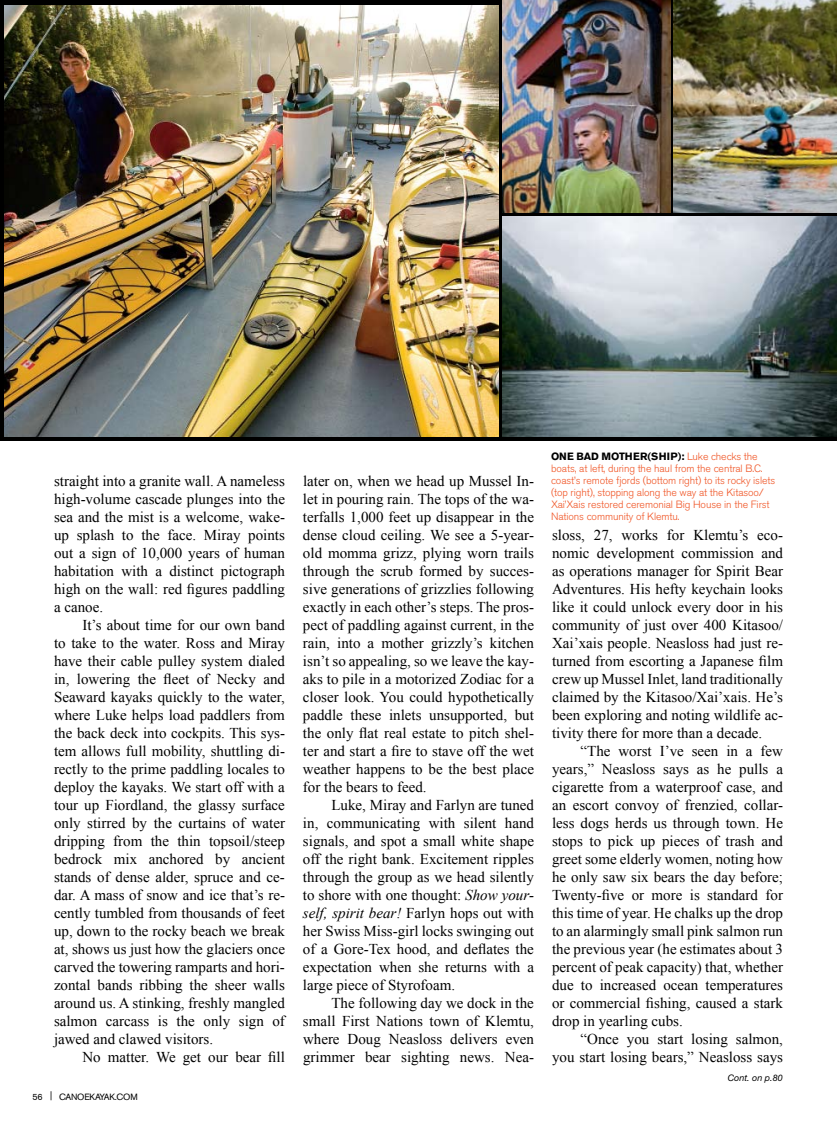
<style>
.page{position:relative;width:837px;height:1134px;background:#fff}
.page>*{position:absolute;margin:0;border:0;box-sizing:border-box;transform-origin:0 0}
.t1{font:15px/18px "Times New Roman";color:#000}
.t2{font:300 10.5px/12px "Akzidenz Grotesk BE";letter-spacing:-.01em;color:#f05323}
.t3{font:9px "Akzidenz Grotesk BE";letter-spacing:-.025em;color:#000}
.t4{font:italic 9px "Helvetica Neue";color:#000}
.s1{font-style:italic}
.s2{font-weight:700;color:#000}
</style>
<div class="page">
<svg style="left:0;top:0;width:837px;height:440px;fill:#000"></svg>
<img style="left:4px;top:5px;width:495px;height:432px">
<img style="left:674px;top:0;width:163px;height:212px">
<img style="left:503px;top:0;width:167px;height:212px">
<img style="left:503px;top:216px;width:334px;height:220px">
<p class="t1" style="left:54px;top:472px;width:233px">straight into a granite wall. A nameless high-volume cascade plunges into the sea and the mist is a welcome, wake&shy;up splash to the face. Miray points out a sign of 10,000 years of human habitation with a distinct pictograph high on the wall: red figures paddling a canoe.<br>It’s about time for our own band to take to the water. Ross and Miray have their cable pulley system dialed in, lowering the fleet of Necky and Seaward kayaks quickly to the water, where Luke helps load paddlers from the back deck into cockpits. This sys&shy;tem allows full mobility, shuttling di&shy;rectly to the prime paddling locales to deploy the kayaks. We start off with a tour up Fiordland, the glassy surface only stirred by the curtains of water dripping from the thin topsoil/steep bedrock mix anchored by ancient stands of dense alder, spruce and ce&shy;dar. A mass of snow and ice that’s re&shy;cently tumbled from thousands of feet up, down to the rocky beach we break at, shows us just how the glaciers once carved the towering ramparts and hori&shy;zontal bands ribbing the sheer walls around us. A stinking, freshly mangled salmon carcass is the only sign of jawed and clawed visitors.</p>
<p class="t1" style="left:82px;top:1048px;width:204px">No matter. We get our bear fill</p>
<p class="t3" style="left:32px;top:1091px;width:107px">56 | CANOEKAYAK.COM</p>
<p class="t1" style="left:303px;top:472px;width:233px">later on, when we head up Mussel In&shy;let in pouring rain. The tops of the wa&shy;terfalls 1,000 feet up disappear in the dense cloud ceiling. We see a 5-year&shy;old momma grizz, plying worn trails through the scrub formed by succes&shy;sive generations of grizzlies following exactly in each other’s steps. The pros&shy;pect of paddling against current, in the rain, into a mother grizzly’s kitchen isn’t so appealing, so we leave the kay&shy;aks to pile in a motorized Zodiac for a closer look. You could hypothetically paddle these inlets unsupported, but the only flat real estate to pitch shel&shy;ter and start a fire to stave off the wet weather happens to be the best place for the bears to feed.<br>L</p>
<p class="t1" style="left:303px;top:796px;width:233px;text-indent:38px">uke, Miray and Farlyn are tuned in, communicating with silent hand signals, and spot a small white shape off the right bank. Excitement ripples through the group as we head silently to shore with one thought: <span class="s1">Show your&shy;self, spirit bear!</span> Farlyn hops out with her Swiss Miss-girl locks swinging out of a Gore-Tex hood, and deflates the expectation when she returns with a large piece of Styrofoam.<br>T</p>
<p class="t1" style="left:303px;top:994px;width:233px;text-align:justify;text-indent:38px">he following day we dock in the small First Nations town of Klemtu, where Doug Neasloss delivers even grimmer bear sighting news. Nea-</p>
<p class="t2" style="left:551px;top:451px;width:226px"><span class="s2">ONE BAD M OTHER(SHIP):</span> Luke checks the boats, at left, during the haul from the central B.C. coast’s remote fjords (bottom right) to its rocky islets (top right), stopping along the way at the Kitasoo/ Xai’Xais restored ceremonial Big House in the First Nations community of Klemtu.</p>
<p class="t1" style="left:552px;top:526px;width:233px;text-align:justify">sloss, 27, works for Klemtu’s eco&shy;nomic development commission and as operations manager for Spirit Bear Adventures. His hefty keychain looks like it could unlock every door in his community of just over 400 Kitasoo/ Xai’xais people. Neasloss had just re&shy;turned from escorting a Japanese film crew up Mussel Inlet, land traditionally claimed by the Kitasoo/Xai’xais. He’s been exploring and noting wildlife ac&shy;tivity there for more than a decade.</p>
<p class="t1" style="left:552px;top:742px;width:233px;text-align:justify;text-indent:28px">“The worst I’ve seen in a few years,” Neasloss says as he pulls a cigarette from a waterproof case, and an escort convoy of frenzied, collar&shy;less dogs herds us through town. He stops to pick up pieces of trash and greet some elderly women, noting how he only saw six bears the day before; Twenty-five or more is standard for this time of year. He chalks up the drop to an alarmingly small pink salmon run the previous year (he estimates about 3 percent of peak capacity) that, whether due to increased ocean temperatures or commercial fishing, caused a stark drop in yearling cubs.</p>
<p class="t1" style="left:552px;top:1030px;width:232px;text-align:right">“Once you start losing salmon,<br>you start losing bears,” Neasloss says</p>
<p class="t4" style="left:728px;top:1072px;width:57px">Cont. on p.80</p>
</div>
